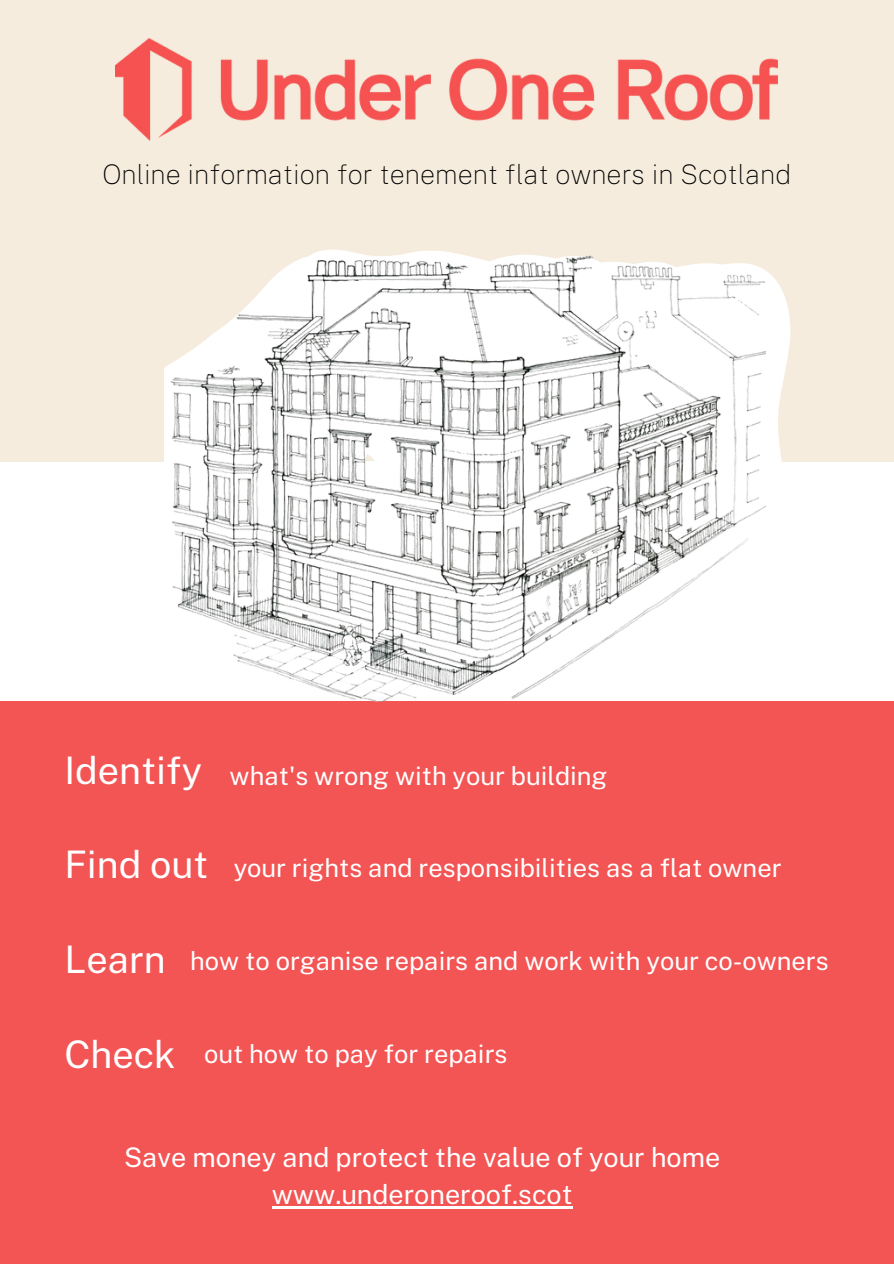
<style>
.page{position:relative;width:894px;height:1264px;background:#fff}
.page>*{position:absolute;margin:0;border:0;box-sizing:border-box;transform-origin:0 0}
.t1{font:37.95px "Public Sans";color:#fff}
.t2{font:27px "Public Sans";color:#fff}
.t3{font:100 27px "Public Sans";color:#000}
.t4{font:25.5px "Public Sans";color:#fff}
</style>
<div class="page">
<div style="left:0;top:701px;width:893px;height:562px;background:#f35454"></div>
<div style="left:0;top:0;width:893px;height:461px;background:#f5ecdd"></div>
<img style="left:116px;top:38px;width:661px;height:103px">
<svg style="left:330px;top:126px;width:397px;height:15px"></svg>
<svg style="left:423px;top:128px;width:399px;height:334px"></svg>
<svg style="left:330px;top:204px;width:366px;height:49px"></svg>
<svg style="left:431px;top:217px;width:351px;height:291px"></svg>
<img style="left:172px;top:253px;width:593px;height:448px">
<svg style="left:0;top:253px;width:271px;height:214px"></svg>
<hr style="left:271px;top:1206px;width:301px;height:2px;background:#fff">
<p class="t3" style="left:102px;top:158px;width:690px">Online information for tenement flat owners in Scotland</p>
<p class="t1" style="left:64px;top:747px;width:139px">Identify</p>
<p class="t1" style="left:64px;top:842px;width:145px">Find out</p>
<p class="t4" style="left:229px;top:760px;width:379px">what's wrong with your building</p>
<p class="t4" style="left:233px;top:853px;width:549px">your rights and responsibilities as a flat owner</p>
<p class="t1" style="left:64px;top:936px;width:103px">Learn</p>
<h1 class="t4" style="left:190px;top:945px;width:640px">how to organise repairs and work with your co-owners</h1>
<p class="t1" style="left:64px;top:1031px;width:113px">Check</p>
<h1 class="t4" style="left:204px;top:1038px;width:305px">out how to pay for repairs</h1>
<p class="t2" style="left:124px;top:1141px;width:597px">Save money and protect the value of your home</p>
<p class="t2" style="left:271px;top:1178px;width:302px">www.underoneroof.scot</p>
</div>
